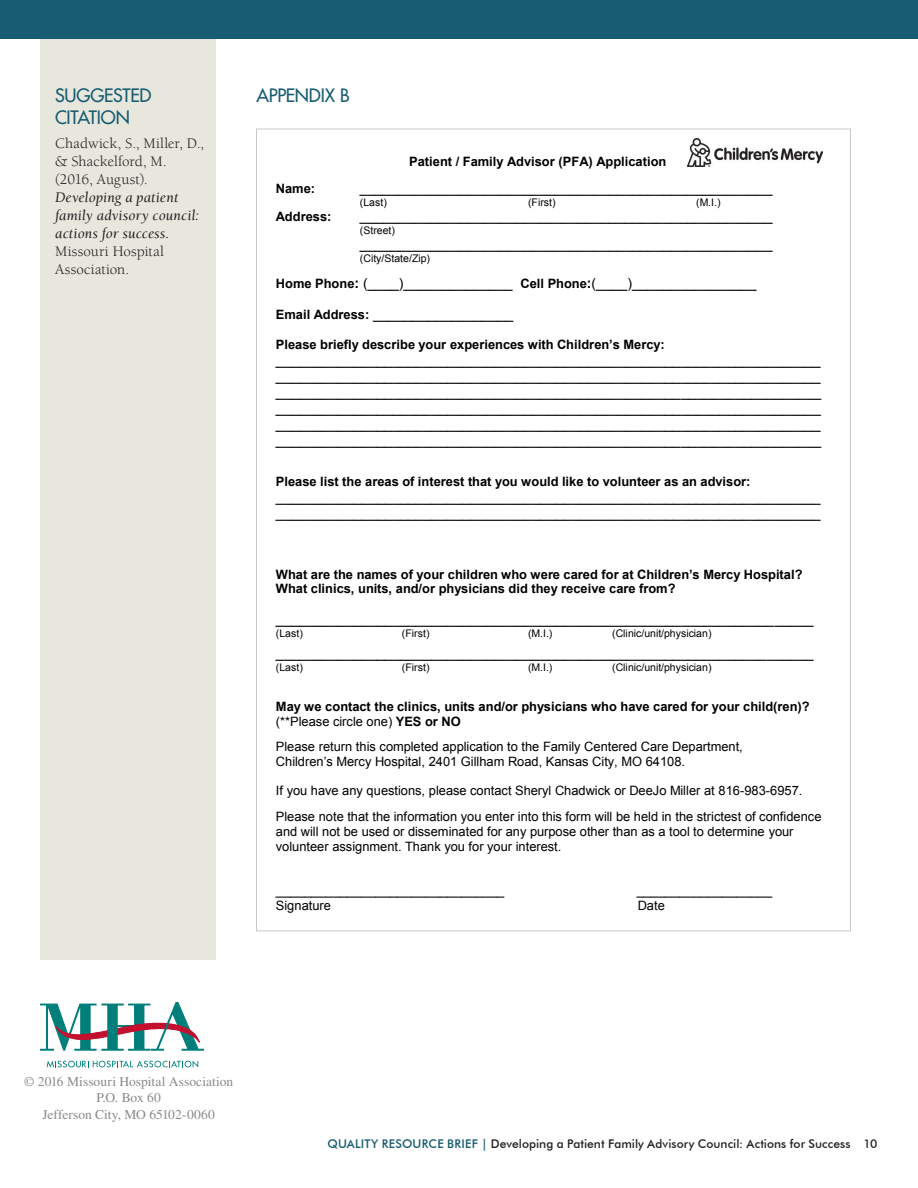
<style>
.page{position:relative;width:918px;height:1188px;background:#fff}
.page>*{position:absolute;margin:0;border:0;box-sizing:border-box;transform-origin:0 0}
.Subhead{font:18px/21.6px "Futura";letter-spacing:-.02em;color:#175c71}
.Body{font:italic 15px/18px "Berkeley";letter-spacing:.01em;color:#231f20}
.Body-2{font:15px/18px "Berkeley";letter-spacing:.005em;color:#231f20}
.t1{font:13.95px/16px "Arial";color:#000;text-align:justify}
.Body-3{font:13.5px/16.2px "Times";color:#8a898d;text-align:center}
.t2{font:12.9px/14.7px "Arial";color:#000}
.t3{font:700 12.9px/14.7px "Arial";color:#000}
.t4{font:500 12px "Futura BT";letter-spacing:.005em;color:#231f20}
.t5{font:10.5px "Arial";letter-spacing:.005em;color:#000}
.s1{font-style:normal}
.s2{font-weight:700;font-size:12.9px}
.s3{font-weight:700}
.s4{font-weight:400}
.s5{color:#175c71}
</style>
<div class="page">
<div style="left:0;top:0;width:918px;height:39px;background:#175c71"></div>
<svg style="left:40px;top:1002px;width:164px;height:48px"></svg>
<svg style="left:47px;top:1061px;width:151px;height:7px"></svg>
<img style="left:688px;top:138px;width:134px;height:28px">
<div style="left:40px;top:39px;width:176px;height:921px;background:#e8e7de"></div>
<p class="Subhead" style="left:55px;top:85px;width:98px">SUGGESTED<br>CITATION</p>
<p class="Body-2" style="left:55px;top:135px;width:150px">Chadwick, S., Miller, D., &amp; Shackelford, M.</p>
<p class="Body" style="left:55px;top:171px;width:146px"><span class="s1">(2016, August).<br></span>Developing a patient family advisory council: actions for success.<br><span class="s1">Missouri Hospital<br>Association.</span></p>
<p class="Subhead" style="left:256px;top:85px;width:95px">APPENDIX B</p>
<p class="t3" style="left:276px;top:182px;width:41px">Name:</p>
<p class="t3" style="left:409px;top:155px;width:259px">Patient / Family Advisor (PFA) Application</p>
<p class="t1" style="left:360px;top:180px;width:414px">_____________________________________________________</p>
<p class="t5" style="left:360px;top:196px;width:28px">(Last)</p>
<p class="t5" style="left:528px;top:196px;width:29px">(First)</p>
<p class="t5" style="left:696px;top:196px;width:26px">(M.I.)</p>
<p class="t3" style="left:276px;top:210px;width:57px">Address:</p>
<p class="t1" style="left:360px;top:208px;width:414px">_____________________________________________________</p>
<p class="t5" style="left:360px;top:224px;width:37px">(Street)</p>
<p class="t1" style="left:360px;top:237px;width:414px">_____________________________________________________</p>
<p class="t5" style="left:360px;top:252px;width:72px">(City/State/Zip)</p>
<p class="t1" style="left:276px;top:276px;width:482px"><span class="s2">Home Phone</span><span class="s3">:</span> (____)______________ <span class="s2">Cell Phone</span><span class="s3">:</span>(____)________________</p>
<p class="t1" style="left:276px;top:306px;width:239px"><span class="s2">Email Address:</span> __________________</p>
<p class="t3" style="left:276px;top:337px;width:390px">Please briefly describe your experiences with Children’s Mercy:</p>
<p class="t1" style="left:276px;top:352px;width:547px">______________________________________________________________________ ______________________________________________________________________ ______________________________________________________________________ ______________________________________________________________________ ______________________________________________________________________ ______________________________________________________________________</p>
<p class="t3" style="left:276px;top:474px;width:476px">Please list the areas of interest that you would like to volunteer as an advisor:</p>
<p class="t1" style="left:276px;top:489px;width:546px">______________________________________________________________________ ______________________________________________________________________</p>
<p class="t3" style="left:276px;top:567px;width:528px">What are the names of your children who were cared for at Children’s Mercy Hospital?<br>What clinics, units, and/or physicians did they receive care from?</p>
<p class="t1" style="left:276px;top:611px;width:539px">_____________________________________________________________________</p>
<p class="t5" style="left:276px;top:626px;width:28px">(Last)</p>
<p class="t5" style="left:402px;top:626px;width:29px">(First)</p>
<p class="t5" style="left:528px;top:626px;width:26px">(M.I.)</p>
<p class="t5" style="left:612px;top:626px;width:101px">(Clinic/unit/physician)</p>
<p class="t1" style="left:276px;top:645px;width:539px">_____________________________________________________________________</p>
<p class="t5" style="left:276px;top:661px;width:28px">(Last)</p>
<p class="t5" style="left:402px;top:661px;width:29px">(First)</p>
<p class="t5" style="left:528px;top:661px;width:26px">(M.I.)</p>
<p class="t5" style="left:612px;top:661px;width:101px">(Clinic/unit/physician)</p>
<p class="t3" style="left:276px;top:699px;width:535px">May we contact the clinics, units and/or physicians who have cared for your child(ren)? <span class="s4">(**Please circle one)</span> YES or NO</p>
<p class="t2" style="left:276px;top:739px;width:468px">Please return this completed application to the Family Centered Care Department,<br>Children’s Mercy Hospital, 2401 Gillham Road, Kansas City, MO 64108.</p>
<p class="t2" style="left:276px;top:778px;width:547px;line-height:25.5px">If you have any questions, please contact Sheryl Chadwick or DeeJo Miller at 816-983-6957.<br>Please note that the information you enter into this form will be held in the strictest of confidence</p>
<p class="t2" style="left:276px;top:824px;width:519px">and will not be used or disseminated for any purpose other than as a tool to determine your volunteer assignment. Thank you for your interest.</p>
<p class="t2" style="left:276px;top:883px;width:230px">________________________________</p>
<p class="t2" style="left:637px;top:883px;width:137px">___________________</p>
<p class="t2" style="left:276px;top:898px;width:57px">Signature</p>
<p class="t2" style="left:638px;top:898px;width:29px">Date</p>
<p class="Body-3" style="left:24px;top:1074px;width:211px">© 2016 Missouri Hospital Association</p>
<p class="Body-3" style="left:42px;top:1090px;width:174px">P.O. Box 60<br>Jefferson City, MO 65102-0060</p>
<p class="t4" style="left:328px;top:1136px;width:551px"><span class="s5">QUALITY RESOURCE BRIEF |</span> Developing a Patient Family Advisory Council: Actions for Success 10</p>
</div>
